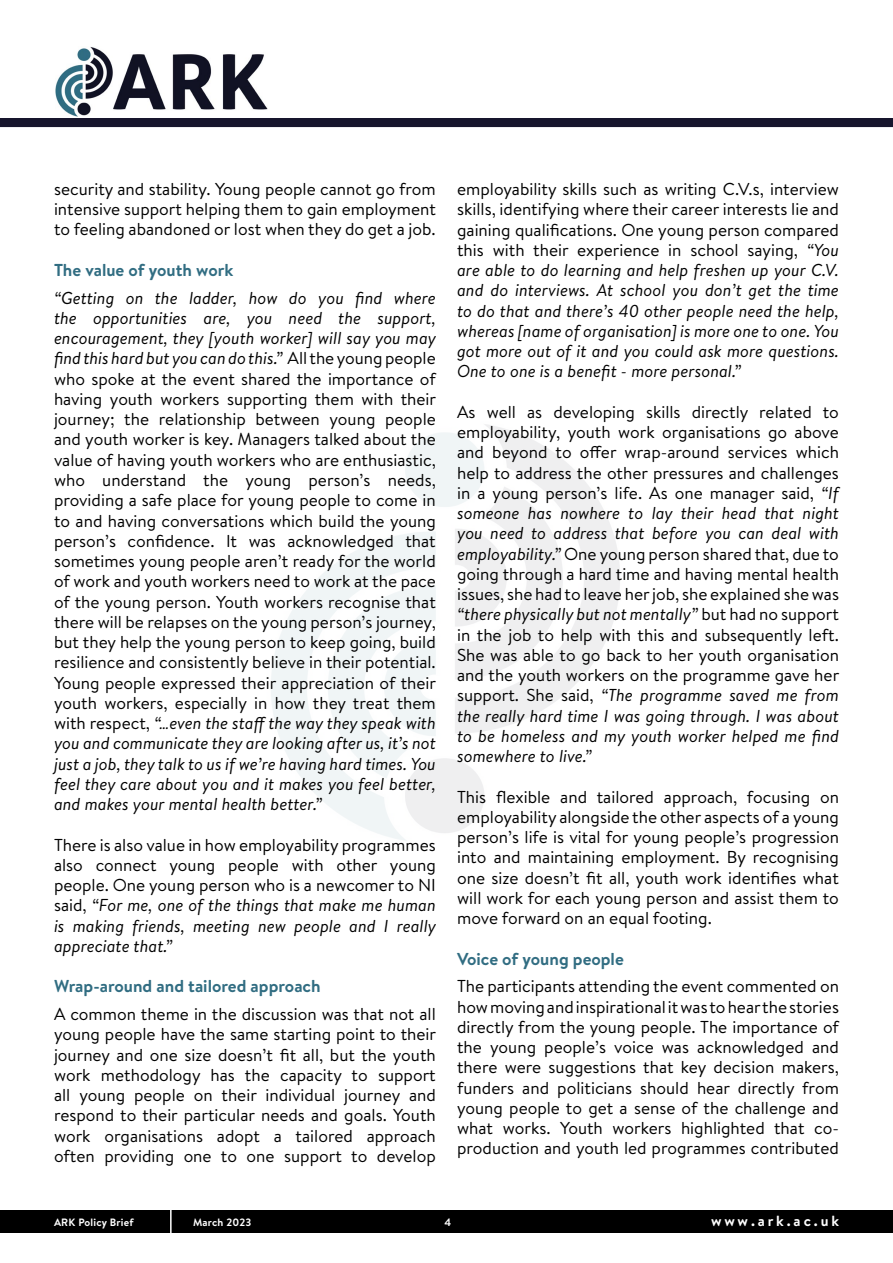
<style>
.page{position:relative;width:893px;height:1263px;background:#fff}
.page>*{position:absolute;margin:0;border:0;box-sizing:border-box;transform-origin:0 0}
.t1{font:17.25px/20.2px "Brandon Text";color:#000;text-align:justify}
.t2{font:italic 17.25px/20.2px "Brandon Text";color:#000;text-align:justify}
.t3{font:700 17.25px "Brandon Text";color:#316d82}
.t4{font:700 14.7px "Brandon Text";letter-spacing:.19em;color:#fff}
.t5{font:700 10.65px "Brandon Text";letter-spacing:.02em;color:#fff}
.s1{font-style:italic}
.s2{font-style:normal}
</style>
<div class="page">
<div style="left:0;top:118px;width:893px;height:9px;background:#17152d"></div>
<img style="left:55px;top:47px;width:213px;height:69px">
<div style="left:0;top:1210px;width:893px;height:23px;background:#000"></div>
<hr style="left:170px;top:1209px;width:2px;height:27px;background:#fff">
<p class="t1" style="left:54px;top:178px;width:383px">security and stability. Young people cannot go from intensive support helping them to gain employment to feeling abandoned or lost when they do get a job.</p>
<p class="t3" style="left:54px;top:258px;width:181px">The value of youth work</p>
<p class="t1" style="left:54px;top:287px;width:384px"><span class="s1">“Getting on the ladder, how do you find where the opportunities are, you need the support, encouragement, they [youth worker] will say you may find this hard but you can do this.”</span> All the young people who spoke at the event shared the importance of having youth workers supporting them with their journey; the relationship between young people and youth worker is key. Managers talked about the value of having youth workers who are enthusiastic, who understand the young person’s needs, providing a safe place for young people to come in to and having conversations which build the young person’s confidence. It was acknowledged that sometimes young people aren’t ready for the world of work and youth workers need to work at the pace of the young person. Youth workers recognise that there will be relapses on the young person’s journey, but they help the young person to keep going, build resilience and consistently believe in their potential.<br>Young people expressed their appreciation of their youth workers, especially in how they treat them with respect, <span class="s1">“…even the staff the way they speak with you and communicate they are looking after us, it’s not just a job, they talk to us if we’re having hard times. You feel they care about you and it makes you feel better, and makes your mental health better.”</span></p>
<p class="t1" style="left:54px;top:834px;width:384px">There is also value in how employability programmes also connect young people with other young people. One young person who is a newcomer to NI said, <span class="s1">“For me, one of the things that make me human is making friends, meeting new people and I really appreciate that.”</span></p>
<p class="t3" style="left:54px;top:974px;width:268px">Wrap-around and tailored approach</p>
<p class="t1" style="left:54px;top:1003px;width:384px">A common theme in the discussion was that not all young people have the same starting point to their journey and one size doesn’t fit all, but the youth work methodology has the capacity to support all young people on their individual journey and respond to their particular needs and goals. Youth work organisations adopt a tailored approach often providing one to one support to develop</p>
<p class="t2" style="left:457px;top:178px;width:383px"><span class="s2">employability skills such as writing C.V.s, interview skills, identifying where their career interests lie and gaining qualifications. One young person compared this with their experience in school saying,</span> “You are able to do learning and help freshen up your C.V. and do interviews. At school you don’t get the time to do that and there’s 40 other people need the help, whereas [name of organisation] is more one to one. You got more out of it and you could ask more questions.<br>One to one is a benefit - more personal.”</p>
<p class="t1" style="left:457px;top:401px;width:384px">As well as developing skills directly related to employability, youth work organisations go above and beyond to offer wrap-around services which help to address the other pressures and challenges in a young person’s life. As one manager said, <span class="s1">“If someone has nowhere to lay their head that night you need to address that before you can deal with employability.”</span> One young person shared that, due to going through a hard time and having mental health issues, she had to leave her job, she explained she was <span class="s1">“there physically but not mentally”</span> but had no support in the job to help with this and subsequently left.<br>She was able to go back to her youth organisation and the youth workers on the programme gave her support. She said, <span class="s1">“The programme saved me from the really hard time I was going through. I was about to be homeless and my youth worker helped me find somewhere to live.”</span></p>
<p class="t1" style="left:457px;top:786px;width:383px">This flexible and tailored approach, focusing on employability alongside the other aspects of a young person’s life is vital for young people’s progression into and maintaining employment. By recognising one size doesn’t fit all, youth work identifies what will work for each young person and assist them to move forward on an equal footing.</p>
<p class="t3" style="left:457px;top:947px;width:168px">Voice of young people</p>
<p class="t1" style="left:457px;top:976px;width:383px">The participants attending the event commented on how moving and inspirational it was to hear the stories directly from the young people. The importance of the young people’s voice was acknowledged and there were suggestions that key decision makers, funders and politicians should hear directly from young people to get a sense of the challenge and what works. Youth workers highlighted that co&shy;production and youth led programmes contributed</p>
<p class="t5" style="left:54px;top:1215px;width:81px">ARK Policy Brief</p>
<p class="t5" style="left:193px;top:1215px;width:60px">March 2023</p>
<p class="t5" style="left:444px;top:1215px;width:8px">4</p>
<p class="t4" style="left:711px;top:1210px;width:129px">www.ark.ac.uk</p>
</div>
